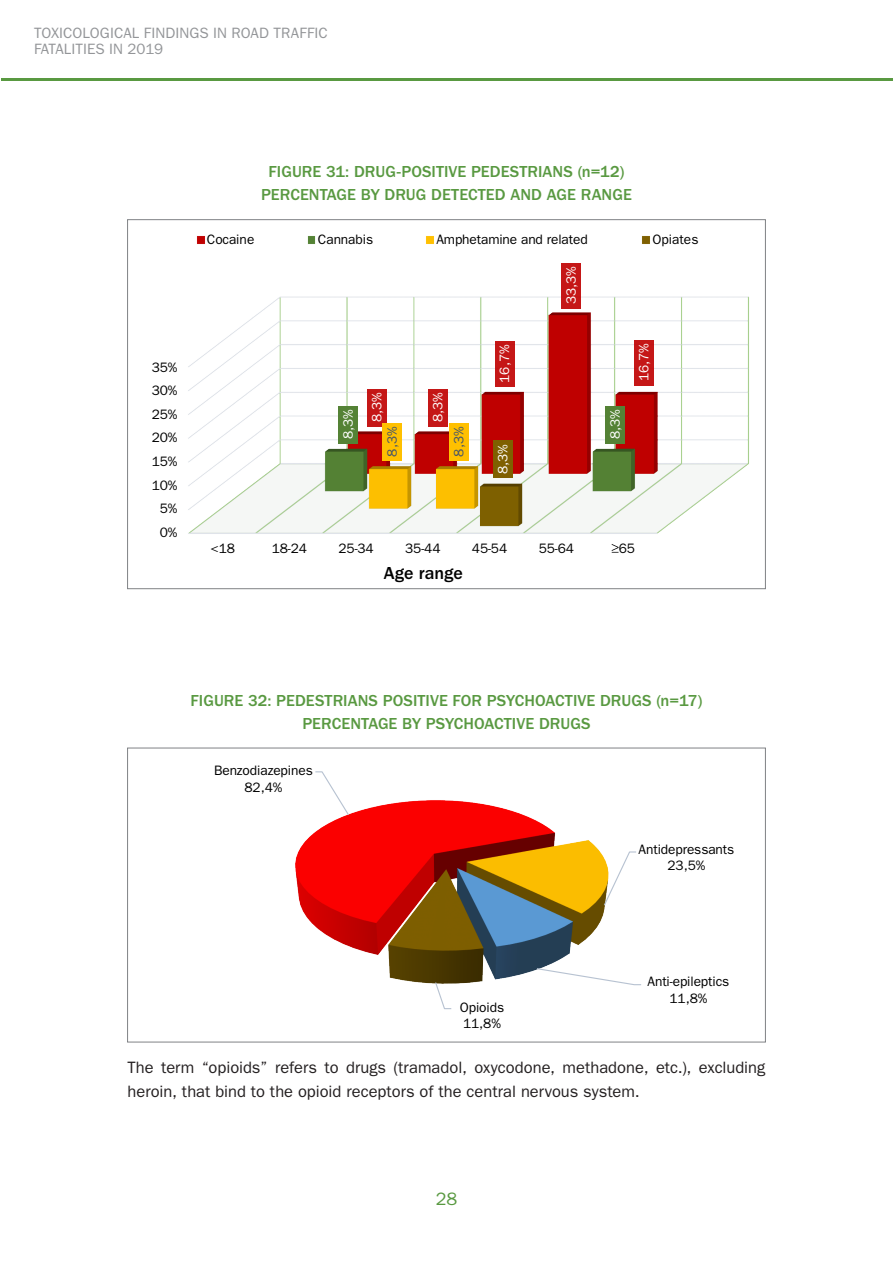
<style>
.page{position:relative;width:893px;height:1263px;background:#fff}
.page>*{position:absolute;margin:0;border:0;box-sizing:border-box;transform-origin:0 0}
.t1{font:500 18px "ITC Franklin Gothic Std";color:#000}
.t2{font:18px "ITC Franklin Gothic Std";color:#599941}
.txt-cent{font:500 16.5px/23.2px "ITC Franklin Gothic Std";letter-spacing:.005em;color:#599941;text-align:center}
.txt{font:16.5px/23.2px "ITC Franklin Gothic Std";color:#231f20}
.t3{font:15px/16.5px "ITC Franklin Gothic Std";letter-spacing:.005em;color:#939598}
.t4{font:13.65px/16.4px "ITC Franklin Gothic Std";letter-spacing:-.005em;color:#000;text-align:center}
.t5{font:13.65px "ITC Franklin Gothic Std";color:#fff}
.t6{font:13.65px "ITC Franklin Gothic Std";color:#44546a}
</style>
<div class="page">
<hr style="left:1px;top:78px;width:892px;height:2px;background:#599941">
<img style="left:188px;top:296px;width:561px;height:238px">
<svg style="left:612px;top:544px;width:6px;height:9px"></svg>
<div style="left:367px;top:389px;width:20px;height:37px;background:#c51717"></div>
<div style="left:428px;top:389px;width:20px;height:37px;background:#c51717"></div>
<div style="left:495px;top:341px;width:19px;height:46px;background:#c51717"></div>
<div style="left:561px;top:263px;width:20px;height:46px;background:#c51717"></div>
<div style="left:634px;top:340px;width:20px;height:46px;background:#c51717"></div>
<div style="left:338px;top:406px;width:20px;height:38px;background:#548235"></div>
<div style="left:605px;top:406px;width:20px;height:38px;background:#548235"></div>
<div style="left:382px;top:423px;width:20px;height:38px;background:#ffc000"></div>
<div style="left:449px;top:423px;width:20px;height:38px;background:#ffc000"></div>
<div style="left:493px;top:440px;width:20px;height:38px;background:#7f6000"></div>
<svg style="left:197px;top:236px;width:8px;height:8px"></svg>
<svg style="left:307px;top:236px;width:9px;height:8px"></svg>
<svg style="left:426px;top:236px;width:8px;height:8px"></svg>
<svg style="left:642px;top:236px;width:8px;height:8px"></svg>
<img style="left:295px;top:800px;width:310px;height:184px">
<svg style="left:314px;top:771px;width:36px;height:45px"></svg>
<svg style="left:603px;top:851px;width:33px;height:56px"></svg>
<svg style="left:536px;top:967px;width:105px;height:19px"></svg>
<svg style="left:434px;top:981px;width:18px;height:29px"></svg>
<p class="t3" style="left:34px;top:24px;width:295px">TOXICOLOGICAL FINDINGS IN ROAD TRAFFIC<br>FATALITIES IN 2019</p>
<p class="txt-cent" style="left:261px;top:160px;width:372px">FIGURE 31: DRUG-POSITIVE PEDESTRIANS (n=12)<br>PERCENTAGE BY DRUG DETECTED AND AGE RANGE</p>
<p class="t4" style="left:152px;top:359px;width:27px">35%</p>
<p class="t4" style="left:152px;top:383px;width:27px">30%</p>
<p class="t4" style="left:152px;top:406px;width:27px">25%</p>
<p class="t4" style="left:152px;top:430px;width:27px">20%</p>
<p class="t4" style="left:152px;top:453px;width:27px">15%</p>
<p class="t4" style="left:152px;top:477px;width:27px">10%</p>
<p class="t4" style="left:160px;top:500px;width:19px">5%</p>
<p class="t4" style="left:160px;top:524px;width:19px">0%</p>
<p class="t4" style="left:207px;top:231px;width:49px">Cocaine</p>
<p class="t4" style="left:318px;top:231px;width:57px">Cannabis</p>
<p class="t4" style="left:436px;top:231px;width:153px">Amphetamine and related</p>
<p class="t4" style="left:652px;top:231px;width:47px">Opiates</p>
<p class="t5" style="left:497px;top:383px;width:39px;rotate:-90deg">16,7%</p>
<p class="t5" style="left:563px;top:304px;width:39px;rotate:-90deg">33,3%</p>
<p class="t5" style="left:636px;top:381px;width:39px;rotate:-90deg">16,7%</p>
<p class="t5" style="left:369px;top:422px;width:31px;rotate:-90deg">8,3%</p>
<p class="t5" style="left:430px;top:422px;width:31px;rotate:-90deg">8,3%</p>
<p class="t5" style="left:340px;top:439px;width:31px;rotate:-90deg">8,3%</p>
<p class="t5" style="left:607px;top:439px;width:31px;rotate:-90deg">8,3%</p>
<p class="t6" style="left:384px;top:456px;width:31px;rotate:-90deg">8,3%</p>
<p class="t6" style="left:451px;top:456px;width:31px;rotate:-90deg">8,3%</p>
<p class="t5" style="left:495px;top:474px;width:31px;rotate:-90deg">8,3%</p>
<p class="t4" style="left:211px;top:540px;width:26px">&lt;18</p>
<p class="t4" style="left:272px;top:540px;width:37px">18-24</p>
<p class="t4" style="left:338px;top:540px;width:37px">25-34</p>
<p class="t4" style="left:405px;top:540px;width:37px">35-44</p>
<p class="t4" style="left:472px;top:540px;width:37px">45-54</p>
<p class="t4" style="left:539px;top:540px;width:37px">55-64</p>
<p class="t4" style="left:619px;top:540px;width:18px">65</p>
<p class="t1" style="left:384px;top:563px;width:81px">Age range</p>
<p class="txt-cent" style="left:191px;top:689px;width:513px">FIGURE 32: PEDESTRIANS POSITIVE FOR PSYCHOACTIVE DRUGS (n=17)<br>PERCENTAGE BY PSYCHOACTIVE DRUGS</p>
<p class="t4" style="left:214px;top:762px;width:100px">Benzodiazepines<br>82,4%</p>
<p class="t4" style="left:638px;top:841px;width:97px">Antidepressants<br>23,5%</p>
<p class="t4" style="left:647px;top:974px;width:83px">Anti-epileptics<br>11,8%</p>
<p class="t4" style="left:460px;top:999px;width:46px;text-align:left">Opioids<br>11,8%</p>
<p class="txt" style="left:128px;top:1056px;width:639px">The term “opioids” refers to drugs (tramadol, oxycodone, methadone, etc.), excluding heroin, that bind to the opioid receptors of the central nervous system.</p>
<h1 class="t2" style="left:436px;top:1189px;width:23px">28</h1>
</div>
